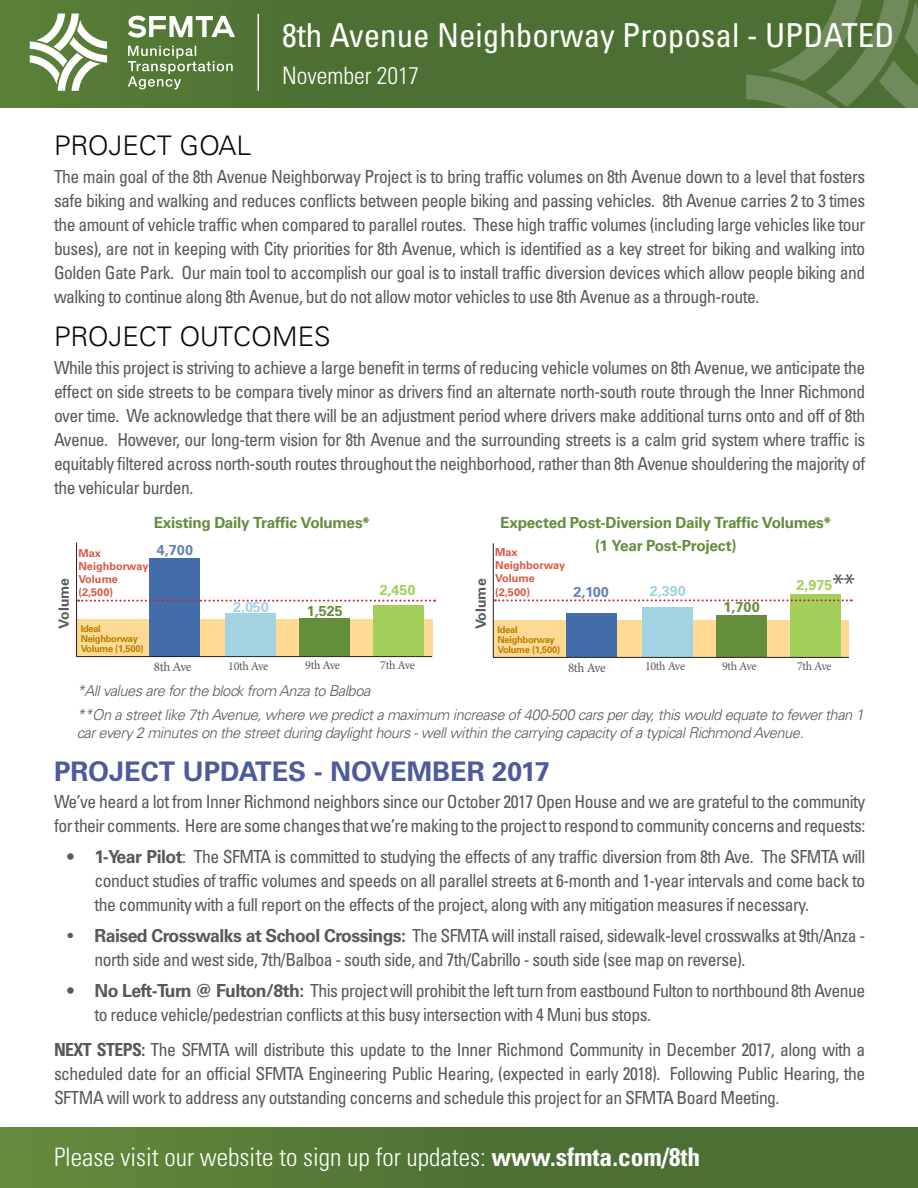
<style>
.page{position:relative;width:918px;height:1188px;background:#fff}
.page>*{position:absolute;margin:0;border:0;box-sizing:border-box;transform-origin:0 0}
.Page_title{font:condensed 33px "Univers";color:#fff}
.Heading_3{font:700 27px "Univers";color:#4d5a9e}
.Heading_3-2{font:300 27px "Univers";color:#0c0806}
.Body_Text{font:condensed 27px "Univers";color:#57585a}
.Page_title-2{font:300 condensed 25.5px "Univers";color:#fff}
.Page_title-3{font:300 condensed 24px "Univers";color:#fff}
.Body_Text-2{font:condensed 18px/24px "Univers";letter-spacing:-.03em;color:#57585a;text-align:justify}
.Big_Green_Text{font:700 15.3px "Univers";letter-spacing:-.02em;color:#648d3c}
.Body_Text-3{font:italic 300 15px/18px "Univers";letter-spacing:-.03em;color:#57585a}
.Heading_1{font:700 14.4px "Univers";letter-spacing:.01em;color:#677fb8}
.Heading_1-2{font:700 14.4px "Univers";color:#a1d3e2}
.Heading_1-3{font:700 14.4px "Univers";color:#648d3c}
.Heading_1-4{font:700 14.4px "Univers";color:#a3cf5b}
.Heading_1-5{font:700 13.95px "Univers";color:#57585a}
.t1{font:13.35px "Minion Pro";letter-spacing:-.035em;color:#57585a}
.t2{font:12.3px "Minion Pro";letter-spacing:-.03em;color:#57585a}
.Heading_1-6{font:700 10.95px/13px "Univers";color:#d95842}
.Body_Text-4{font:700 9.6px/10.2px "Univers";letter-spacing:-.03em;color:#bc7e00}
.s1{font-weight:700;font-stretch:normal}
.s2{font-weight:700}
</style>
<div class="page">
<svg style="left:0;top:0;width:746px;height:107px;background:#4e7133"></svg>
<svg style="left:746px;top:0;width:172px;height:108px;background:#5b7b45"></svg>
<svg style="left:128px;top:46px;width:105px;height:43px;background:#708e58"></svg>
<svg style="left:128px;top:15px;width:107px;height:24px"></svg>
<svg style="left:30px;top:14px;width:77px;height:77px"></svg>
<hr style="left:257px;top:14px;width:2px;height:77px;background:#fff">
<div style="left:0;top:1128px;width:918px;height:60px;background:linear-gradient(to right,#60863a,#466831)"></div>
<div style="left:77px;top:619px;width:355px;height:37px;background:#feda95"></div>
<div style="left:149px;top:558px;width:51px;height:98px;background:#436cab"></div>
<div style="left:299px;top:619px;width:51px;height:37px;background:#648d3c"></div>
<div style="left:374px;top:605px;width:50px;height:51px;background:#a3cf5b"></div>
<div style="left:225px;top:613px;width:51px;height:43px;background:#a1d3e2"></div>
<hr style="left:76px;top:542px;width:1px;height:115px;background:#231f20">
<hr style="left:76px;top:656px;width:356px;height:1px;background:#231f20">
<svg style="left:78px;top:600px;width:357px;height:2px"></svg>
<div style="left:494px;top:620px;width:355px;height:37px;background:#feda95"></div>
<div style="left:566px;top:613px;width:51px;height:44px;background:#436cab"></div>
<div style="left:716px;top:616px;width:51px;height:41px;background:#648d3c"></div>
<div style="left:790px;top:595px;width:51px;height:62px;background:#a3cf5b"></div>
<div style="left:642px;top:607px;width:50px;height:50px;background:#a1d3e2"></div>
<hr style="left:493px;top:543px;width:1px;height:114px;background:#231f20">
<hr style="left:493px;top:657px;width:356px;height:1px;background:#231f20">
<svg style="left:495px;top:599px;width:357px;height:2px"></svg>
<p class="Page_title" style="left:282px;top:15px;width:614px">8th Avenue Neighborway Proposal - UPDATED</p>
<p class="Page_title-3" style="left:282px;top:61px;width:139px">November 2017</p>
<p class="Heading_3-2" style="left:54px;top:130px;width:199px">PROJECT GOAL</p>
<p class="Body_Text-2" style="left:54px;top:164px;width:813px">The main goal of the 8th Avenue Neighborway Project is to bring traffic volumes on 8th Avenue down to a level that fosters safe biking and walking and reduces conflicts between people biking and passing vehicles. 8th Avenue carries 2 to 3 times the amount of vehicle traffic when compared to parallel routes. These high traffic volumes (including large vehicles like tour buses), are not in keeping with City priorities for 8th Avenue, which is identified as a key street for biking and walking into Golden Gate Park. Our main tool to accomplish our goal is to install traffic diversion devices which allow people biking and walking to continue along 8th Avenue, but do not allow motor vehicles to use 8th Avenue as a through-route.</p>
<p class="Heading_3-2" style="left:54px;top:321px;width:278px">PROJECT OUTCOMES</p>
<p class="Body_Text-2" style="left:54px;top:355px;width:813px">While this project is striving to achieve a large benefit in terms of reducing vehicle volumes on 8th Avenue, we anticipate the effect on side streets to be compara tively minor as drivers find an alternate north-south route through the Inner Richmond over time. We acknowledge that there will be an adjustment period where drivers make additional turns onto and off of 8th Avenue. However, our long-term vision for 8th Avenue and the surrounding streets is a calm grid system where traffic is equitably filtered across north-south routes throughout the neighborhood, rather than 8th Avenue shouldering the majority of the vehicular burden.</p>
<p class="Heading_1-5" style="left:56px;top:629px;width:52px;rotate:-90deg">Volume</p>
<p class="Big_Green_Text" style="left:154px;top:514px;width:218px">Existing Daily Traffic Volumes*</p>
<p class="Heading_1-6" style="left:78px;top:546px;width:71px">Max<br>Neighborway</p>
<p class="Heading_1-6" style="left:78px;top:573px;width:41px">Volume (2,500)</p>
<p class="Heading_1" style="left:157px;top:542px;width:38px">4,700</p>
<p class="Body_Text-4" style="left:81px;top:623px;width:64px">Ideal<br>Neighborway<br>Volume (1,500)</p>
<p class="Heading_1-2" style="left:233px;top:598px;width:37px">2,050</p>
<p class="Heading_1-3" style="left:307px;top:602px;width:37px">1,525</p>
<p class="Heading_1-4" style="left:380px;top:582px;width:37px">2,450</p>
<p class="Heading_1-5" style="left:473px;top:629px;width:52px;rotate:-90deg">Volume</p>
<p class="Big_Green_Text" style="left:500px;top:513px;width:333px">Expected Post-Diversion Daily Traffic Volumes*</p>
<p class="Big_Green_Text" style="left:595px;top:537px;width:143px">(1 Year Post-Project)</p>
<p class="Heading_1-6" style="left:495px;top:546px;width:71px">Max<br>Neighborway</p>
<p class="Heading_1-6" style="left:495px;top:572px;width:41px">Volume (2,500)</p>
<p class="Heading_1" style="left:574px;top:583px;width:37px">2,100</p>
<p class="Heading_1-2" style="left:650px;top:583px;width:37px">2,390</p>
<p class="Body_Text" style="left:832px;top:567px;width:24px">**</p>
<p class="Heading_1-4" style="left:796px;top:577px;width:37px">2,975</p>
<p class="Body_Text-4" style="left:497px;top:624px;width:64px">Ideal<br>Neighborway<br>Volume (1,500)</p>
<p class="Heading_1-3" style="left:724px;top:598px;width:38px">1,700</p>
<p class="t1" style="left:154px;top:658px;width:39px">8th Ave</p>
<p class="t2" style="left:228px;top:657px;width:42px">10th Ave</p>
<p class="t2" style="left:305px;top:657px;width:36px">9th Ave</p>
<p class="t2" style="left:380px;top:657px;width:36px">7th Ave</p>
<p class="t1" style="left:568px;top:658px;width:39px">8th Ave</p>
<p class="t2" style="left:645px;top:658px;width:42px">10th Ave</p>
<p class="t2" style="left:722px;top:658px;width:36px">9th Ave</p>
<p class="t2" style="left:797px;top:658px;width:36px">7th Ave</p>
<p class="Body_Text-3" style="left:77px;top:682px;width:295px">*All values are for the block from Anza to Balboa</p>
<p class="Body_Text-3" style="left:77px;top:706px;width:789px">**On a street like 7th Avenue, where we predict a maximum increase of 400-500 cars per day, this would equate to fewer than 1 car every 2 minutes on the street during daylight hours - well within the carrying capacity of a typical Richmond Avenue.</p>
<p class="Heading_3" style="left:54px;top:756px;width:497px">PROJECT UPDATES - NOVEMBER 2017</p>
<p class="Body_Text-2" style="left:54px;top:790px;width:813px">We’ve heard a lot from Inner Richmond neighbors since our October 2017 Open House and we are grateful to the community for their comments. Here are some changes that we’re making to the project to respond to community concerns and requests:</p>
<p class="Body_Text-2" style="left:95px;top:845px;width:772px;text-indent:-27px"><span class="s1">• 1-Year Pilot</span>: The SFMTA is committed to studying the effects of any traffic diversion from 8th Ave. The SFMTA will conduct studies of traffic volumes and speeds on all parallel streets at 6-month and 1-year intervals and come back to the community with a full report on the effects of the project, along with any mitigation measures if necessary.</p>
<p class="Body_Text-2" style="left:95px;top:923px;width:772px;text-indent:-27px">• <span class="s1">Raised Crosswalks at School Crossings:</span> The SFMTA will install raised, sidewalk-level crosswalks at 9th/Anza - north side and west side, 7th/Balboa - south side, and 7th/Cabrillo - south side (see map on reverse).</p>
<p class="Body_Text-2" style="left:95px;top:978px;width:772px;text-indent:-27px"><span class="s1">• No Left-Turn @ Fulton/8th:</span> This project will prohibit the left turn from eastbound Fulton to northbound 8th Avenue to reduce vehicle/pedestrian conflicts at this busy intersection with 4 Muni bus stops.</p>
<p class="Body_Text-2" style="left:54px;top:1038px;width:813px"><span class="s2">NEXT STEPS:</span> The SFMTA will distribute this update to the Inner Richmond Community in December 2017, along with a scheduled date for an official SFMTA Engineering Public Hearing, (expected in early 2018). Following Public Hearing, the SFTMA will work to address any outstanding concerns and schedule this project for an SFMTA Board Meeting.</p>
<p class="Page_title-2" style="left:54px;top:1141px;width:648px">Please visit our website to sign up for updates: <span class="s2">www.sfmta.com/8th</span></p>
</div>
